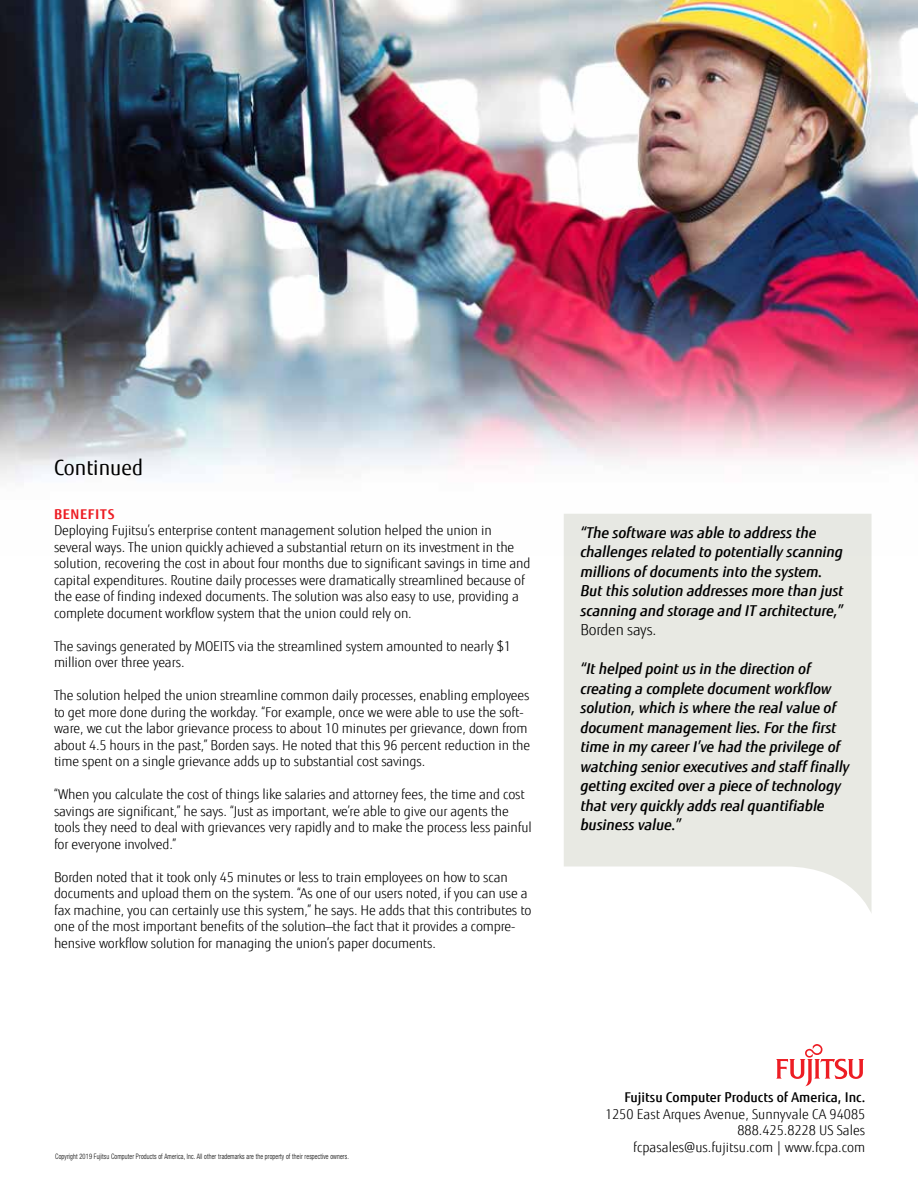
<style>
.page{position:relative;width:918px;height:1188px;background:#fff}
.page>*{position:absolute;margin:0;border:0;box-sizing:border-box;transform-origin:0 0}
.t1{font:21px "Fujitsu Sans";color:#000}
.t2{font:italic 500 15px/19.5px "Fujitsu Sans";letter-spacing:-.01em;color:#000}
.t3{font:300 15px "Fujitsu Sans";letter-spacing:-.01em;color:#000}
.t4{font:300 13.5px/16.5px "Fujitsu Sans";letter-spacing:-.01em;color:#000}
.t5{font:500 13.5px "Fujitsu Sans";color:#000}
.t6{font:700 13.5px "Fujitsu Sans";letter-spacing:.05em;color:#ed1d24}
.t7{font:300 condensed 7.5px "Helvetica Neue";letter-spacing:.02em;color:#000;scale:.85 1}
</style>
<div class="page">
<img style="left:0;top:0;width:918px;height:480px">
<svg style="left:564px;top:514px;width:308px;height:399px;background:#eaebe6"></svg>
<svg style="left:776px;top:1044px;width:88px;height:42px"></svg>
<h1 class="t1" style="left:54px;top:455px;width:91px">Continued</h1>
<p class="t6" style="left:54px;top:506px;width:62px">BENEFITS</p>
<p class="t4" style="left:54px;top:523px;width:478px">Deploying Fujitsu’s enterprise content management solution helped the union in several ways. The union quickly achieved a substantial return on its investment in the solution, recovering the cost in about four months due to significant savings in time and capital expenditures. Routine daily processes were dramatically streamlined because of the ease of finding indexed documents. The solution was also easy to use, providing a complete document workflow system that the union could rely on.</p>
<p class="t4" style="left:54px;top:638px;width:458px">The savings generated by MOEITS via the streamlined system amounted to nearly $1 million over three years.</p>
<p class="t4" style="left:54px;top:687px;width:478px">The solution helped the union streamline common daily processes, enabling employees to get more done during the workday. “For example, once we were able to use the soft&shy;ware, we cut the labor grievance process to about 10 minutes per grievance, down from about 4.5 hours in the past,” Borden says. He noted that this 96 percent reduction in the time spent on a single grievance adds up to substantial cost savings.</p>
<p class="t4" style="left:54px;top:786px;width:479px">“When you calculate the cost of things like salaries and attorney fees, the time and cost savings are significant,” he says. “Just as important, we’re able to give our agents the tools they need to deal with grievances very rapidly and to make the process less painful for everyone involved.”</p>
<p class="t4" style="left:54px;top:869px;width:479px">Borden noted that it took only 45 minutes or less to train employees on how to scan documents and upload them on the system. “As one of our users noted, if you can use a fax machine, you can certainly use this system,” he says. He adds that this contributes to one of the most important benefits of the solution—the fact that it provides a compre&shy;hensive workflow solution for managing the union’s paper documents.</p>
<p class="t2" style="left:580px;top:523px;width:264px">“The software was able to address the challenges related to potentially scanning millions of documents into the system.<br>But this solution addresses more than just scanning and storage and IT architecture,”</p>
<p class="t3" style="left:580px;top:621px;width:78px">Borden says.</p>
<p class="t2" style="left:580px;top:659px;width:271px">“It helped point us in the direction of creating a complete document workflow solution, which is where the real value of document management lies. For the first time in my career I’ve had the privilege of watching senior executives and staff finally getting excited over a piece of technology that very quickly adds real quantifiable business value.”</p>
<p class="t7" style="left:55px;top:1152px;width:347px">Copyright 2019 Fujitsu Computer Products of America, Inc. All other trademarks are the property of their respective owners.</p>
<p class="t5" style="left:624px;top:1089px;width:242px">Fujitsu Computer Products of America, Inc.</p>
<p class="t4" style="left:605px;top:1106px;width:262px;text-align:right">1250 East Arques Avenue, Sunnyvale CA 94085<br>888.425.8228 US Sales fcpasales@us.fujitsu.com | www.fcpa.com</p>
</div>
